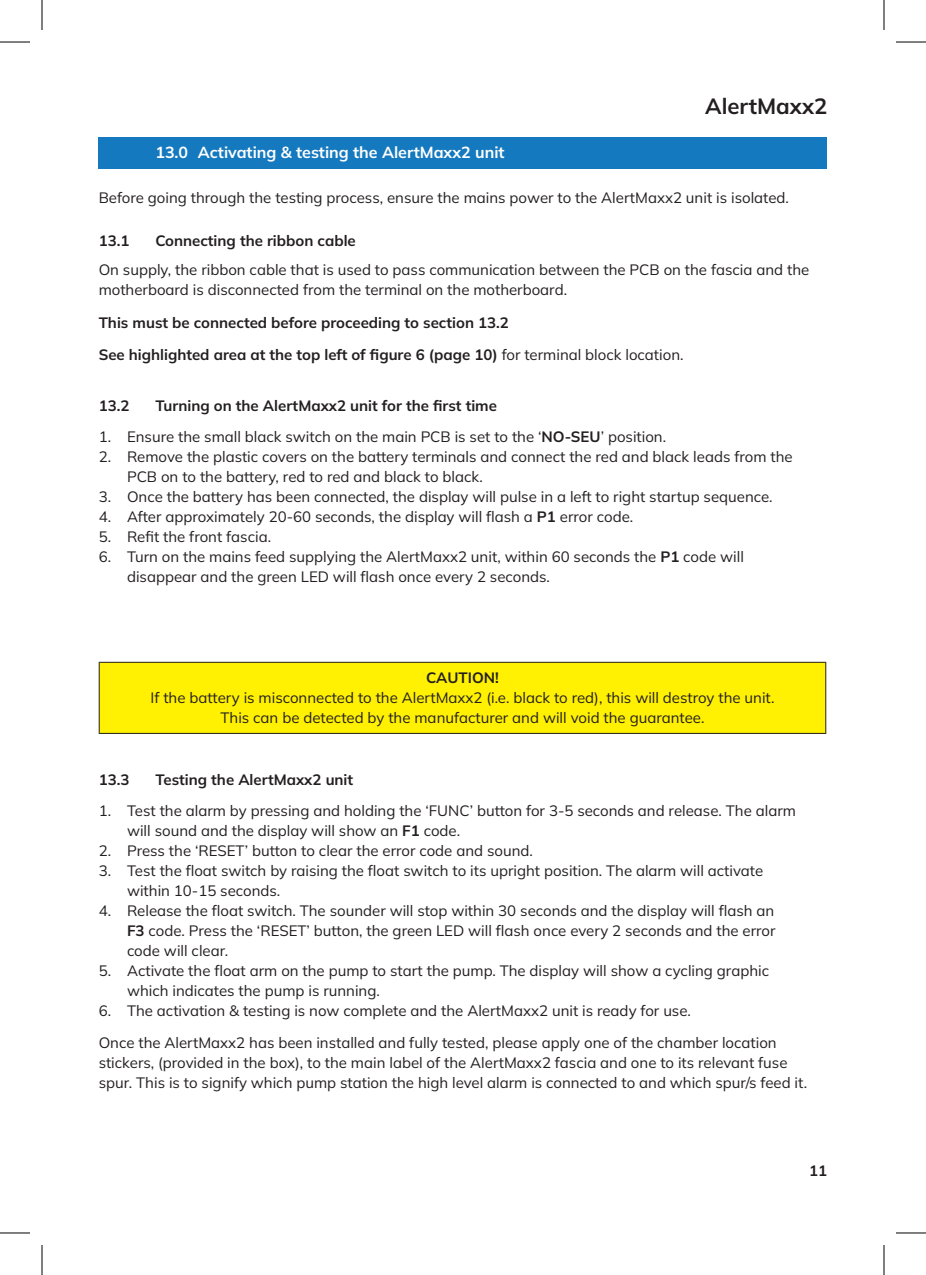
<style>
.page{position:relative;width:926px;height:1275px;background:#fff}
.page>*{position:absolute;margin:0;border:0;box-sizing:border-box;transform-origin:0 0}
.Heading{font:700 22px "Mulish";color:#231f20}
.Blue_Headings{font:700 16px "Mulish";color:#fff}
.Numbers{font:15px/20px "Mulish";color:#231f20}
.CAUTION{font:15px/20px "Mulish";color:#231f20;text-align:center}
.Numbers-2{font:700 15px "Mulish";color:#231f20}
.Body{font:700 15px "Mulish";color:#231f20}
.CAUTION-2{font:700 15px "Mulish";color:#231f20}
.s1{font-weight:400}
.s2{font-weight:700}
</style>
<div class="page">
<div style="left:99px;top:137px;width:728px;height:31px;background:#1579bf"></div>
<div style="left:99px;top:662px;width:727px;height:71px;background:#fff101"></div>
<hr style="left:99px;top:662px;width:727px;height:1px;background:#231f20">
<hr style="left:99px;top:663px;width:1px;height:70px;background:#231f20">
<hr style="left:825px;top:663px;width:1px;height:70px;background:#231f20">
<hr style="left:99px;top:733px;width:727px;height:1px;background:#231f20">
<hr style="left:0;top:42px;width:30px;height:1px;background:#000">
<hr style="left:896px;top:42px;width:30px;height:1px;background:#000">
<hr style="left:0;top:1232px;width:30px;height:1px;background:#000">
<hr style="left:896px;top:1232px;width:30px;height:1px;background:#000">
<hr style="left:42px;top:0;width:1px;height:30px;background:#000">
<hr style="left:42px;top:1245px;width:1px;height:30px;background:#000">
<hr style="left:884px;top:0;width:1px;height:30px;background:#000">
<hr style="left:884px;top:1245px;width:1px;height:30px;background:#000">
<p class="Heading" style="left:705px;top:91px;width:124px">AlertMaxx2</p>
<p class="Blue_Headings" style="left:155px;top:142px;width:351px">13.0 Activating &amp; testing the AlertMaxx2 unit</p>
<p class="Numbers" style="left:99px;top:187px;width:692px">Before going through the testing process, ensure the mains power to the AlertMaxx2 unit is isolated.</p>
<p class="Body" style="left:99px;top:230px;width:32px">13.1</p>
<p class="Body" style="left:155px;top:230px;width:202px">Connecting the ribbon cable</p>
<p class="Numbers" style="left:99px;top:260px;width:712px">On supply, the ribbon cable that is used to pass communication between the PCB on the fascia and the motherboard is disconnected from the terminal on the motherboard.</p>
<p class="Numbers-2" style="left:99px;top:312px;width:412px">This must be connected before proceeding to section 13.2</p>
<p class="Numbers-2" style="left:99px;top:344px;width:586px">See highlighted area at the top left of figure 6 (page 10) <span class="s1">for terminal block location.</span></p>
<p class="Body" style="left:99px;top:395px;width:32px">13.2</p>
<p class="Body" style="left:155px;top:395px;width:343px">Turning on the AlertMaxx2 unit for the first time</p>
<p class="Numbers" style="left:99px;top:426px;width:569px">1. Ensure the small black switch on the main PCB is set to the ‘<span class="s2">NO-SEU</span>’ position.</p>
<p class="Numbers" style="left:127px;top:446px;width:667px;text-indent:-28px">2. Remove the plastic covers on the battery terminals and connect the red and black leads from the<br>PCB on to the battery, red to red and black to black.</p>
<p class="Numbers" style="left:99px;top:486px;width:675px">3. Once the battery has been connected, the display will pulse in a left to right startup sequence.</p>
<p class="Numbers" style="left:99px;top:506px;width:536px">4. After approximately 20-60 seconds, the display will flash a <span class="s2">P1</span> error code.</p>
<p class="Numbers" style="left:99px;top:526px;width:174px">5. Refit the front fascia.</p>
<p class="Numbers" style="left:127px;top:546px;width:618px;text-indent:-28px">6. Turn on the mains feed supplying the AlertMaxx2 unit, within 60 seconds the <span class="s2">P1</span> code will disappear and the green LED will flash once every 2 seconds.</p>
<p class="CAUTION-2" style="left:426px;top:668px;width:74px">CAUTION!</p>
<p class="CAUTION" style="left:151px;top:687px;width:625px">If the battery is misconnected to the AlertMaxx2 (i.e. black to red), this will destroy the unit.<br>This can be detected by the manufacturer and will void the guarantee.</p>
<p class="Body" style="left:99px;top:769px;width:32px">13.3</p>
<p class="Body" style="left:155px;top:769px;width:199px">Testing the AlertMaxx2 unit</p>
<p class="Numbers" style="left:127px;top:800px;width:670px;text-indent:-28px">1. Test the alarm by pressing and holding the ‘FUNC’ button for 3-5 seconds and release. The alarm will sound and the display will show an <span class="s2">F1</span> code.</p>
<p class="Numbers" style="left:99px;top:840px;width:436px">2. Press the ‘RESET’ button to clear the error code and sound.</p>
<p class="Numbers" style="left:127px;top:860px;width:638px;text-indent:-28px">3. Test the float switch by raising the float switch to its upright position. The alarm will activate within 10-15 seconds.</p>
<p class="Numbers" style="left:127px;top:900px;width:650px;text-align:justify;text-indent:-28px">4. Release the float switch. The sounder will stop within 30 seconds and the display will flash an <span class="s2">F3</span> code. Press the ‘RESET’ button, the green LED will flash once every 2 seconds and the error code will clear.</p>
<p class="Numbers" style="left:127px;top:960px;width:643px;text-indent:-28px">5. Activate the float arm on the pump to start the pump. The display will show a cycling graphic which indicates the pump is running.</p>
<p class="Numbers" style="left:99px;top:1000px;width:594px">6. The activation &amp; testing is now complete and the AlertMaxx2 unit is ready for use.</p>
<p class="Numbers" style="left:99px;top:1032px;width:710px">Once the AlertMaxx2 has been installed and fully tested, please apply one of the chamber location stickers, (provided in the box), to the main label of the AlertMaxx2 fascia and one to its relevant fuse spur. This is to signify which pump station the high level alarm is connected to and which spur/s feed it.</p>
<p class="Body" style="left:809px;top:1160px;width:19px">11</p>
</div>
